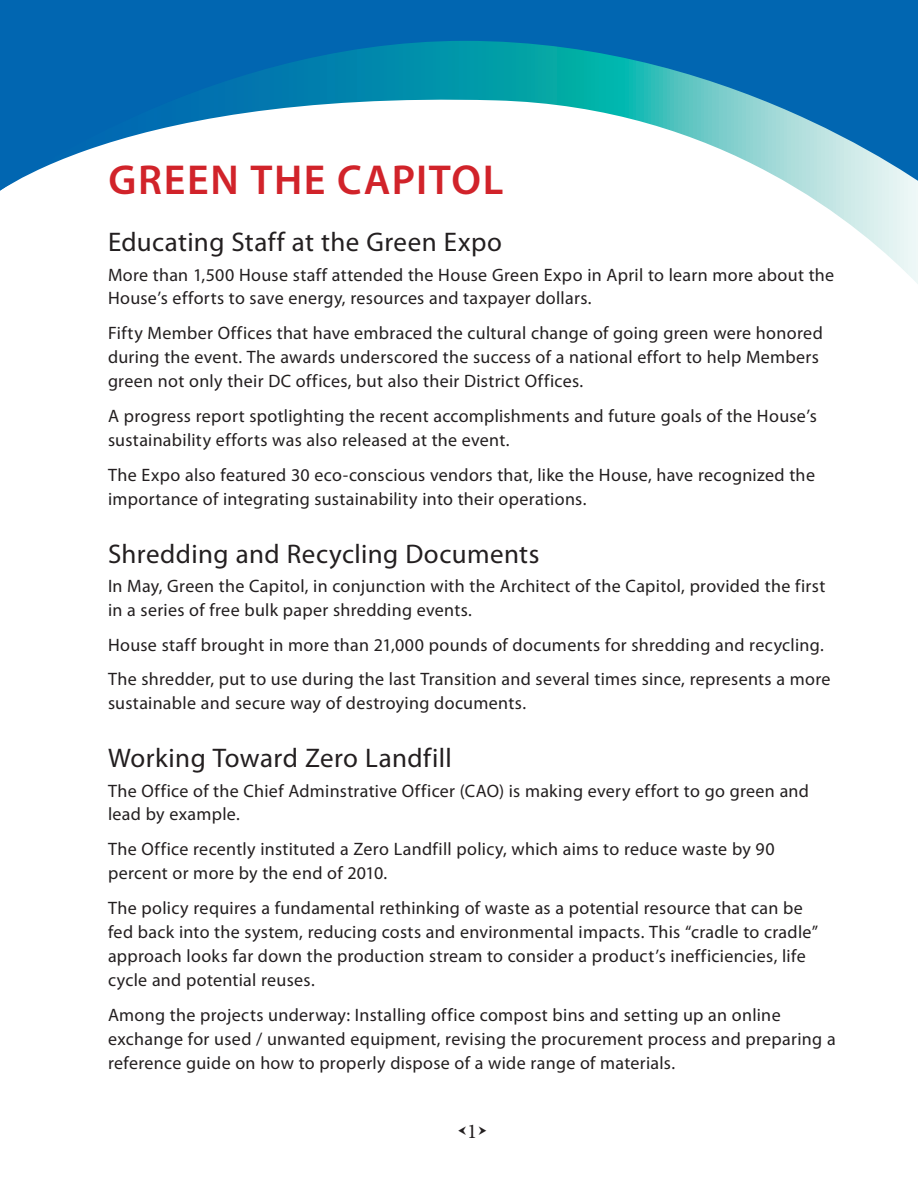
<style>
.page{position:relative;width:918px;height:1188px;background:#fff}
.page>*{position:absolute;margin:0;border:0;box-sizing:border-box;transform-origin:0 0}
.t1{font:600 42px "Myriad Pro";letter-spacing:.04em;color:#d1232a}
.t2{font:27px "Myriad Pro";letter-spacing:.015em;color:#231f20}
.t3{font:21px "Minion Pro";color:#231f20}
.t4{font:18px/24px "Myriad Pro";letter-spacing:.015em;color:#231f20}
</style>
<div class="page">
<svg style="left:815px;top:200px;width:103px;height:84px"></svg>
<svg style="left:0;top:0;width:918px;height:200px"></svg>
<h1 class="t1" style="left:108px;top:153px;width:397px">GREEN THE CAPITOL</h1>
<h2 class="t2" style="left:108px;top:225px;width:396px">Educating Staff at the Green Expo</h2>
<p class="t4" style="left:108px;top:262px;width:728px">More than 1,500 House staff attended the House Green Expo in April to learn more about the<br>House’s efforts to save energy, resources and taxpayer dollars.</p>
<p class="t4" style="left:108px;top:321px;width:716px">Fifty Member Offices that have embraced the cultural change of going green were honored during the event. The awards underscored the success of a national effort to help Members green not only their DC offices, but also their District Offices.</p>
<p class="t4" style="left:108px;top:404px;width:710px">A progress report spotlighting the recent accomplishments and future goals of the House’s sustainability efforts was also released at the event.</p>
<p class="t4" style="left:108px;top:463px;width:709px">The Expo also featured 30 eco-conscious vendors that, like the House, have recognized the importance of integrating sustainability into their operations.</p>
<h2 class="t2" style="left:108px;top:537px;width:433px">Shredding and Recycling Documents</h2>
<p class="t4" style="left:108px;top:574px;width:719px">In May, Green the Capitol, in conjunction with the Architect of the Capitol, provided the first in a series of free bulk paper shredding events.</p>
<p class="t4" style="left:108px;top:627px;width:724px;line-height:34.8px">House staff brought in more than 21,000 pounds of documents for shredding and recycling.<br>The shredder, put to use during the last Transition and several times since, represents a more</p>
<p class="t4" style="left:108px;top:691px;width:420px">sustainable and secure way of destroying documents.</p>
<h2 class="t2" style="left:108px;top:741px;width:345px">Working Toward Zero Landfill</h2>
<p class="t4" style="left:108px;top:778px;width:703px">The Office of the Chief Adminstrative Officer (CAO) is making every effort to go green and lead by example.</p>
<p class="t4" style="left:108px;top:837px;width:668px">The Office recently instituted a Zero Landfill policy, which aims to reduce waste by 90 percent or more by the end of 2010.</p>
<p class="t4" style="left:108px;top:896px;width:712px">The policy requires a fundamental rethinking of waste as a potential resource that can be fed back into the system, reducing costs and environmental impacts. This “cradle to cradle” approach looks far down the production stream to consider a product’s inefficiencies, life cycle and potential reuses.</p>
<p class="t4" style="left:108px;top:1003px;width:729px">Among the projects underway: Installing office compost bins and setting up an online exchange for used / unwanted equipment, revising the procurement process and preparing a reference guide on how to properly dispose of a wide range of materials.</p>
<p class="t3" style="left:467px;top:1119px;width:12px">1</p>
</div>
